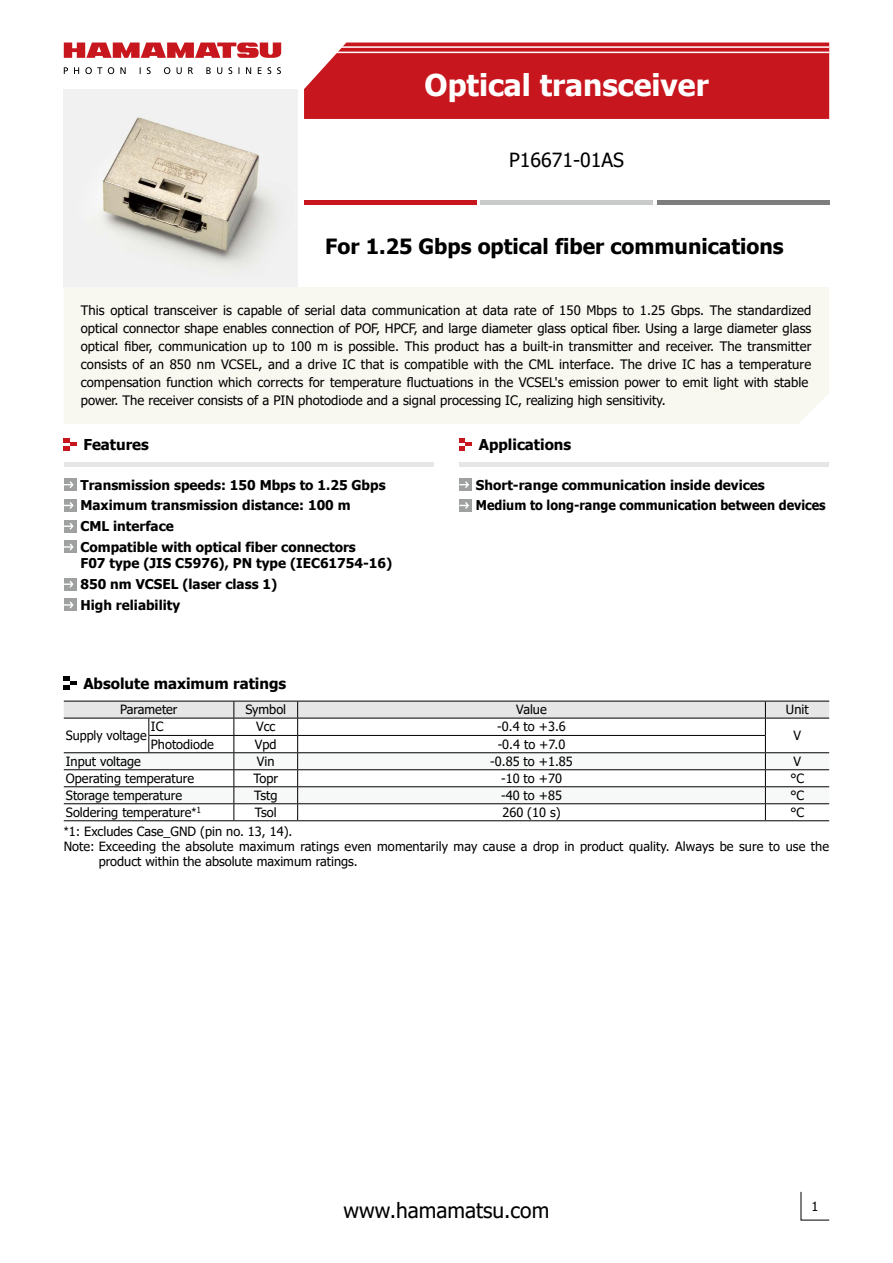
<style>
.page{position:relative;width:893px;height:1263px;background:#fff}
.page>*{position:absolute;margin:0;border:0;box-sizing:border-box;transform-origin:0 0}
.t1{font:700 30px "Tahoma";color:#fff}
.t2{font:700 21px "Tahoma";color:#000}
.t3{font:21px "Tahoma";color:#000}
.t4{font:19.5px "Tahoma";color:#000}
.t5{font:700 15px "Tahoma";color:#000}
.t6{font:700 13.5px/20.7px "Tahoma";color:#000}
.t7{font:13.05px/18px "Tahoma";letter-spacing:.005em;color:#000}
.t8{font:12.75px "Tahoma";color:#000}
.s1{font-family:"Arial"}
</style>
<div class="page">
<img style="left:64px;top:89px;width:234px;height:198px">
<svg style="left:64px;top:43px;width:217px;height:15px"></svg>
<svg style="left:64px;top:67px;width:217px;height:7px"></svg>
<svg style="left:800px;top:1191px;width:30px;height:30px"></svg>
<div style="left:304px;top:43px;width:525px;height:76px;background:#c8161e"></div>
<hr style="left:304px;top:46px;width:525px;height:2px;background:#fff">
<hr style="left:304px;top:52px;width:525px;height:1px;background:#fff">
<div style="left:304px;top:200px;width:172px;height:5px;background:#c8161e"></div>
<div style="left:480px;top:200px;width:173px;height:5px;background:#c9caca"></div>
<div style="left:657px;top:200px;width:172px;height:5px;background:#7d7d7d"></div>
<div style="left:64px;top:287px;width:765px;height:137px;background:#f8f7f0"></div>
<svg style="left:64px;top:677px;width:13px;height:12px"></svg>
<hr style="left:64px;top:820px;width:85px;height:1px;background:#000">
<hr style="left:149px;top:820px;width:85px;height:1px;background:#000">
<hr style="left:234px;top:820px;width:64px;height:1px;background:#000">
<hr style="left:298px;top:820px;width:467px;height:1px;background:#000">
<hr style="left:765px;top:820px;width:64px;height:1px;background:#000">
<svg style="left:64px;top:701px;width:765px;height:119px"></svg>
<svg style="left:64px;top:438px;width:13px;height:13px"></svg>
<div style="left:64px;top:462px;width:370px;height:5px;background:#e6e6e6"></div>
<div style="left:64px;top:478px;width:13px;height:13px;background:#9fa0a0"></div>
<svg style="left:64px;top:481px;width:10px;height:7px"></svg>
<div style="left:64px;top:499px;width:13px;height:13px;background:#9fa0a0"></div>
<svg style="left:64px;top:502px;width:10px;height:7px"></svg>
<div style="left:64px;top:520px;width:13px;height:13px;background:#9fa0a0"></div>
<svg style="left:64px;top:523px;width:10px;height:7px"></svg>
<div style="left:64px;top:541px;width:13px;height:12px;background:#9fa0a0"></div>
<svg style="left:64px;top:543px;width:10px;height:8px"></svg>
<div style="left:64px;top:578px;width:13px;height:13px;background:#9fa0a0"></div>
<svg style="left:64px;top:581px;width:10px;height:7px"></svg>
<div style="left:64px;top:599px;width:13px;height:12px;background:#9fa0a0"></div>
<svg style="left:64px;top:601px;width:10px;height:8px"></svg>
<svg style="left:459px;top:438px;width:13px;height:13px"></svg>
<div style="left:459px;top:462px;width:370px;height:5px;background:#e6e6e6"></div>
<div style="left:459px;top:478px;width:13px;height:13px;background:#9fa0a0"></div>
<svg style="left:459px;top:481px;width:10px;height:7px"></svg>
<div style="left:459px;top:499px;width:13px;height:13px;background:#9fa0a0"></div>
<svg style="left:459px;top:502px;width:10px;height:7px"></svg>
<h1 class="t1" style="left:425px;top:64px;width:286px">Optical transceiver</h1>
<h3 class="t4" style="left:509px;top:146px;width:116px">P16671-01AS</h3>
<h2 class="t2" style="left:325px;top:231px;width:460px">For 1.25 Gbps optical fiber communications</h2>
<p class="t7" style="left:81px;top:302px;width:732px">This optical transceiver is capable of serial data communication at data rate of 150 Mbps to 1.25 Gbps. The standardized optical connector shape enables connection of POF, HPCF, and large diameter glass optical fiber. Using a large diameter glass optical fiber, communication up to 100 m is possible. This product has a built-in transmitter and receiver. The transmitter consists of an 850 nm VCSEL, and a drive IC that is compatible with the CML interface. The drive IC has a temperature compensation function which corrects for temperature fluctuations in the VCSEL's emission power to emit light with stable power. The receiver consists of a PIN photodiode and a signal processing IC, realizing high sensitivity.</p>
<p class="t5" style="left:83px;top:434px;width:67px">Features</p>
<p class="t6" style="left:80px;top:475px;width:307px">Transmission speeds: 150 Mbps to 1.25 Gbps Maximum transmission distance: 100 m<br>CML interface<br>Compatible with optical fiber connectors</p>
<p class="t6" style="left:80px;top:554px;width:313px">F07 type (JIS C5976), PN type (IEC61754-16)<br>850 nm VCSEL (laser class 1)<br>High reliability</p>
<p class="t5" style="left:479px;top:434px;width:94px">Applications</p>
<p class="t6" style="left:476px;top:475px;width:351px">Short-range communication inside devices<br>Medium to long-range communication between devices</p>
<p class="t5" style="left:83px;top:672px;width:204px">Absolute maximum ratings</p>
<p class="t8" style="left:120px;top:701px;width:59px">Parameter</p>
<p class="t8" style="left:245px;top:701px;width:42px">Symbol</p>
<p class="t8" style="left:516px;top:701px;width:32px">Value</p>
<p class="t8" style="left:786px;top:701px;width:24px">Unit</p>
<p class="t8" style="left:66px;top:727px;width:82px">Supply voltage</p>
<p class="t8" style="left:151px;top:718px;width:14px">IC</p>
<p class="t8" style="left:256px;top:718px;width:21px">Vcc</p>
<p class="t8" style="left:497px;top:718px;width:70px">-0.4 to +3.6</p>
<p class="t8" style="left:793px;top:727px;width:9px">V</p>
<p class="t8" style="left:151px;top:735px;width:64px">Photodiode</p>
<p class="t8" style="left:255px;top:735px;width:23px">Vpd</p>
<p class="t8" style="left:498px;top:735px;width:69px">-0.4 to +7.0</p>
<p class="t8" style="left:66px;top:753px;width:77px">Input voltage</p>
<p class="t8" style="left:257px;top:753px;width:19px">Vin</p>
<p class="t8" style="left:490px;top:753px;width:84px">-0.85 to +1.85</p>
<p class="t8" style="left:793px;top:753px;width:9px">V</p>
<p class="t8" style="left:66px;top:770px;width:130px">Operating temperature</p>
<p class="t8" style="left:253px;top:770px;width:26px">Topr</p>
<p class="t8" style="left:501px;top:770px;width:62px">-10 to +70</p>
<p class="t8" style="left:790px;top:770px;width:15px">°C</p>
<p class="t8" style="left:66px;top:787px;width:118px">Storage temperature</p>
<p class="t8" style="left:254px;top:787px;width:25px">Tstg</p>
<p class="t8" style="left:501px;top:787px;width:62px">-40 to +85</p>
<p class="t8" style="left:790px;top:787px;width:15px">°C</p>
<p class="t8" style="left:66px;top:804px;width:137px">Soldering temperature<span class="s1">*</span><sup>1</sup></p>
<p class="t8" style="left:255px;top:804px;width:23px">Tsol</p>
<p class="t8" style="left:502px;top:804px;width:60px">260 (10 s)</p>
<p class="t8" style="left:790px;top:804px;width:15px">°C</p>
<p class="t8" style="left:64px;top:823px;width:230px"><span class="s1">*</span>1: Excludes Case_GND (pin no. 13, 14).</p>
<p class="t8" style="left:64px;top:838px;width:767px">Note: Exceeding the absolute maximum ratings even momentarily may cause a drop in product quality. Always be sure to use the</p>
<p class="t8" style="left:99px;top:853px;width:261px">product within the absolute maximum ratings.</p>
<h2 class="t3" style="left:344px;top:1196px;width:207px">www.hamamatsu.com</h2>
<p class="t8" style="left:811px;top:1197px;width:8px">1</p>
</div>
